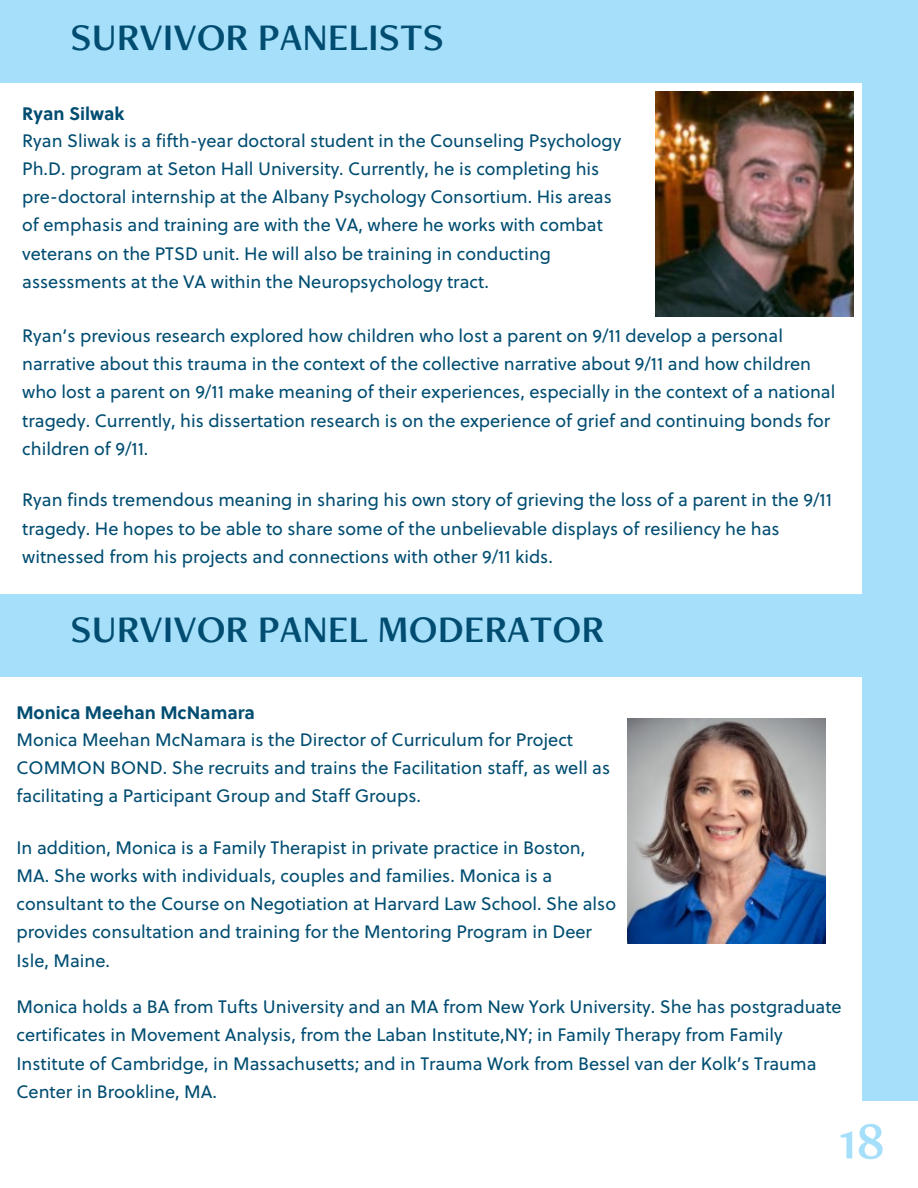
<style>
.page{position:relative;width:918px;height:1188px;background:#fff}
.page>*{position:absolute;margin:0;border:0;box-sizing:border-box;transform-origin:0 0}
.t1{font:54px "Freight Neo Pro Semi";color:#a6dff9}
.t2{font:39px "Freight Neo Pro Semi";color:#004d71}
.t3{font:18px/28.2px "Soleil";color:#004d71}
.t4{font:700 18px "Soleil W02";color:#004d71}
</style>
<div class="page">
<div style="left:862px;top:0;width:55px;height:1101px;background:#a6dff9"></div>
<img style="left:655px;top:92px;width:198px;height:225px">
<div style="left:0;top:594px;width:918px;height:82px;background:#a6dff9"></div>
<img style="left:628px;top:718px;width:198px;height:225px">
<div style="left:0;top:0;width:918px;height:82px;background:#a6dff9"></div>
<p class="t2" style="left:71px;top:22px;width:375px">SURVIVOR PANELISTS</p>
<p class="t4" style="left:22px;top:100px;width:104px">Ryan Silwak</p>
<p class="t3" style="left:22px;top:127px;width:601px">Ryan Sliwak is a fifth-year doctoral student in the Counseling Psychology Ph.D. program at Seton Hall University. Currently, he is completing his pre-doctoral internship at the Albany Psychology Consortium. His areas of emphasis and training are with the VA, where he works with combat veterans on the PTSD unit. He will also be training in conducting assessments at the VA within the Neuropsychology tract.</p>
<p class="t3" style="left:22px;top:322px;width:815px">Ryan’s previous research explored how children who lost a parent on 9/11 develop a personal narrative about this trauma in the context of the collective narrative about 9/11 and how children who lost a parent on 9/11 make meaning of their experiences, especially in the context of a national tragedy. Currently, his dissertation research is on the experience of grief and continuing bonds for children of 9/11.</p>
<p class="t3" style="left:22px;top:486px;width:811px">Ryan finds tremendous meaning in sharing his own story of grieving the loss of a parent in the 9/11 tragedy. He hopes to be able to share some of the unbelievable displays of resiliency he has witnessed from his projects and connections with other 9/11 kids.</p>
<p class="t2" style="left:71px;top:615px;width:535px">SURVIVOR PANEL MODERATOR</p>
<p class="t4" style="left:16px;top:699px;width:240px">Monica Meehan McNamara</p>
<p class="t3" style="left:16px;top:726px;width:595px">Monica Meehan McNamara is the Director of Curriculum for Project<br>COMMON BOND. She recruits and trains the Facilitation staff, as well as facilitating a Participant Group and Staff Groups.</p>
<p class="t3" style="left:16px;top:834px;width:601px">In addition, Monica is a Family Therapist in private practice in Boston, MA. She works with individuals, couples and families. Monica is a consultant to the Course on Negotiation at Harvard Law School. She also provides consultation and training for the Mentoring Program in Deer Isle, Maine.</p>
<p class="t3" style="left:16px;top:993px;width:827px">Monica holds a BA from Tufts University and an MA from New York University. She has postgraduate certificates in Movement Analysis, from the Laban Institute,NY; in Family Therapy from Family Institute of Cambridge, in Massachusetts; and in Trauma Work from Bessel van der Kolk’s Trauma Center in Brookline, MA.</p>
<p class="t1" style="left:839px;top:1120px;width:47px">18</p>
</div>
